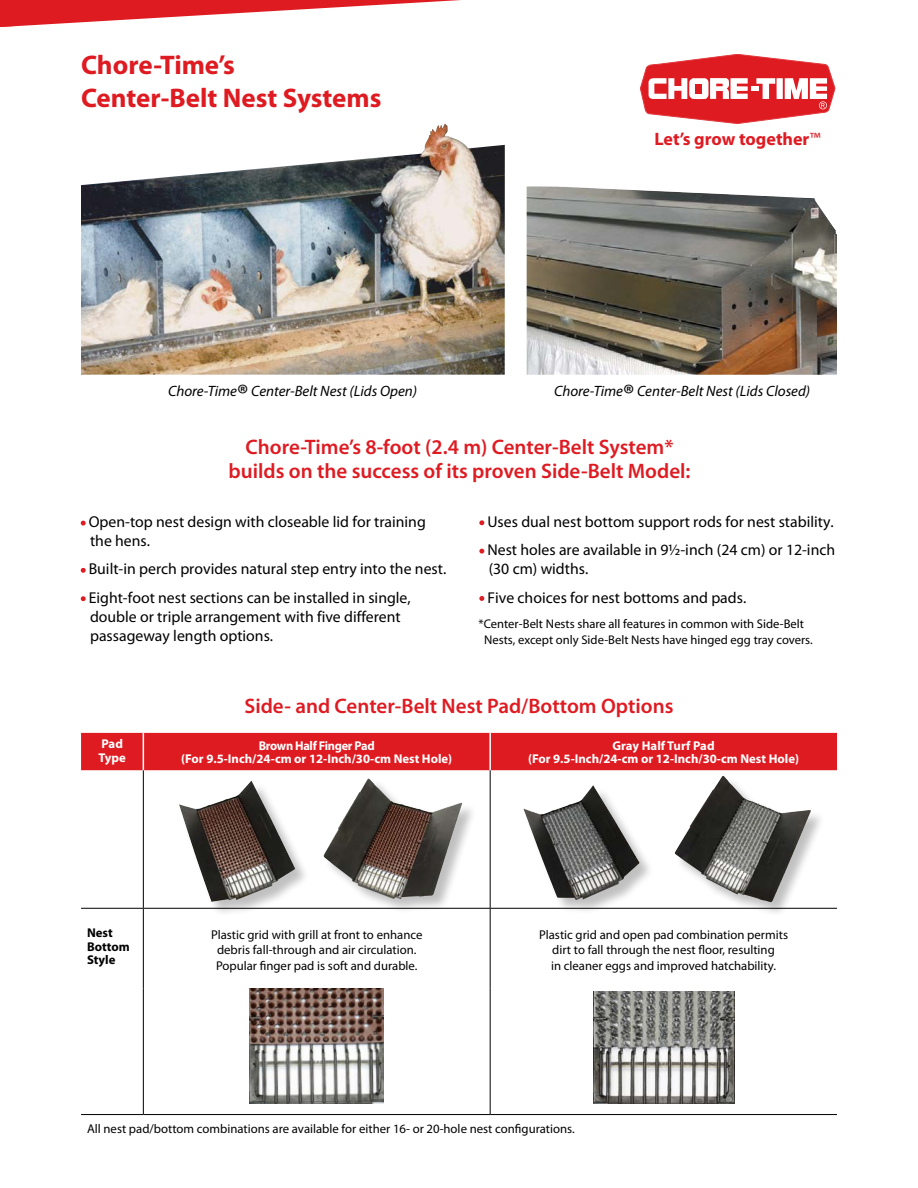
<style>
.page{position:relative;width:918px;height:1188px;background:#fff}
.page>*{position:absolute;margin:0;border:0;box-sizing:border-box;transform-origin:0 0}
.t1{font:700 27px/32.4px "Myriad Pro";color:#df1b22}
.t2{font:600 21px/24px "Myriad Pro";color:#df1b22;text-align:center}
.t3{font:700 18px "Myriad Pro";color:#df1b22}
.t4{font:15.75px/18.9px "Myriad Pro";color:#000}
.t5{font:italic 15px "Myriad Pro";color:#000}
.t6{font:12.75px/15.3px "Myriad Pro";color:#000;text-align:center}
.t7{font:700 12.75px/13.5px "Myriad Pro";color:#fff;text-align:center}
.t8{font:700 12.75px/13.5px "Myriad Pro";color:#000}
.t9{font:12.6px/15.8px "Myriad Pro";color:#000}
.s1{font-style:normal;font-size:27px}
.s2{font-weight:400}
.s3{color:#df1b22}
</style>
<div class="page">
<svg style="left:640px;top:54px;width:195px;height:70px"></svg>
<svg style="left:0;top:0;width:461px;height:27px"></svg>
<img style="left:81px;top:124px;width:424px;height:251px">
<svg style="left:81px;top:521px;width:5px;height:5px"></svg>
<svg style="left:81px;top:568px;width:5px;height:5px"></svg>
<svg style="left:81px;top:596px;width:5px;height:5px"></svg>
<img style="left:527px;top:187px;width:310px;height:188px">
<svg style="left:479px;top:520px;width:5px;height:5px"></svg>
<svg style="left:479px;top:549px;width:5px;height:5px"></svg>
<svg style="left:479px;top:596px;width:5px;height:5px"></svg>
<div style="left:81px;top:733px;width:756px;height:37px;background:#df1b22"></div>
<svg style="left:249px;top:988px;width:486px;height:126px"></svg>
<hr style="left:143px;top:770px;width:1px;height:138px;background:#000">
<hr style="left:490px;top:770px;width:1px;height:138px;background:#000">
<hr style="left:81px;top:908px;width:62px;height:1px;background:#000">
<hr style="left:143px;top:908px;width:347px;height:1px;background:#000">
<hr style="left:143px;top:909px;width:1px;height:79px;background:#000">
<hr style="left:490px;top:908px;width:347px;height:1px;background:#000">
<hr style="left:490px;top:909px;width:1px;height:79px;background:#000">
<hr style="left:143px;top:988px;width:1px;height:126px;background:#000">
<hr style="left:490px;top:988px;width:1px;height:126px;background:#000">
<hr style="left:81px;top:1114px;width:62px;height:1px;background:#000">
<hr style="left:143px;top:1114px;width:347px;height:1px;background:#000">
<hr style="left:490px;top:1114px;width:347px;height:1px;background:#000">
<hr style="left:143px;top:733px;width:1px;height:37px;background:#fff">
<hr style="left:489px;top:733px;width:2px;height:37px;background:#fff">
<img style="left:250px;top:988px;width:134px;height:116px">
<img style="left:593px;top:991px;width:141px;height:113px">
<div style="left:179px;top:781px;width:131px;height:136px;background:#000;opacity:.25"></div>
<img style="left:179px;top:780px;width:116px;height:122px">
<div style="left:323px;top:779px;width:154px;height:135px;background:#000;opacity:.25"></div>
<img style="left:323px;top:778px;width:140px;height:121px">
<div style="left:524px;top:785px;width:131px;height:130px;background:#000;opacity:.25"></div>
<img style="left:523px;top:785px;width:117px;height:115px">
<div style="left:675px;top:776px;width:151px;height:142px;background:#000;opacity:.25"></div>
<img style="left:674px;top:776px;width:137px;height:127px">
<h1 class="t1" style="left:81px;top:48px;width:302px">Chore-Time’s<br>Center-Belt Nest Systems</h1>
<p class="t5" style="left:168px;top:381px;width:251px">Chore-Time<span class="s1">®</span> Center-Belt Nest (Lids Open)</p>
<p class="t3" style="left:654px;top:127px;width:168px">Let’s grow together<span class="s2">™</span></p>
<p class="t5" style="left:554px;top:381px;width:258px">Chore-Time<span class="s1">®</span> Center-Belt Nest (Lids Closed)</p>
<h2 class="t2" style="left:229px;top:434px;width:463px">Chore-Time’s 8-foot (2.4 m) Center-Belt System* builds on the success of its proven Side-Belt Model:</h2>
<p class="t4" style="left:90px;top:512px;width:337px;text-indent:-9px"><span class="s3">•</span> Open-top nest design with closeable lid for training the hens.</p>
<p class="t4" style="left:81px;top:559px;width:367px"><span class="s3">•</span> Built-in perch provides natural step entry into the nest.</p>
<p class="t4" style="left:90px;top:588px;width:322px;text-indent:-9px"><span class="s3">•</span> Eight-foot nest sections can be installed in single, double or triple arrangement with five different passageway length options.</p>
<p class="t4" style="left:480px;top:512px;width:356px"><span class="s3">•</span> Uses dual nest bottom support rods for nest stability.</p>
<p class="t4" style="left:489px;top:540px;width:348px;text-indent:-9px"><span class="s3">•</span> Nest holes are available in 9½-inch (24 cm) or 12-inch (30 cm) widths.</p>
<p class="t4" style="left:480px;top:588px;width:268px"><span class="s3">•</span> Five choices for nest bottoms and pads.</p>
<p class="t9" style="left:484px;top:616px;width:330px;text-indent:-6px">*Center-Belt Nests share all features in common with Side-Belt<br>Nests, except only Side-Belt Nests have hinged egg tray covers.</p>
<h2 class="t2" style="left:245px;top:693px;width:431px">Side- and Center-Belt Nest Pad/Bottom Options</h2>
<p class="t7" style="left:99px;top:737px;width:29px;text-align:left">Pad<br>Type</p>
<p class="t7" style="left:181px;top:738px;width:273px">Brown Half Finger Pad<br>(For 9.5-Inch/24-cm or 12-Inch/30-cm Nest Hole)</p>
<p class="t7" style="left:528px;top:738px;width:273px">Gray Half Turf Pad<br>(For 9.5-Inch/24-cm or 12-Inch/30-cm Nest Hole)</p>
<p class="t8" style="left:87px;top:926px;width:44px">Nest<br>Bottom<br>Style</p>
<p class="t6" style="left:211px;top:927px;width:213px">Plastic grid with grill at front to enhance debris fall-through and air circulation.<br>Popular finger pad is soft and durable.</p>
<p class="t6" style="left:539px;top:927px;width:250px">Plastic grid and open pad combination permits dirt to fall through the nest floor, resulting<br>in cleaner eggs and improved hatchability.</p>
<p class="t6" style="left:87px;top:1121px;width:489px">All nest pad/bottom combinations are available for either 16- or 20-hole nest configurations.</p>
</div>
